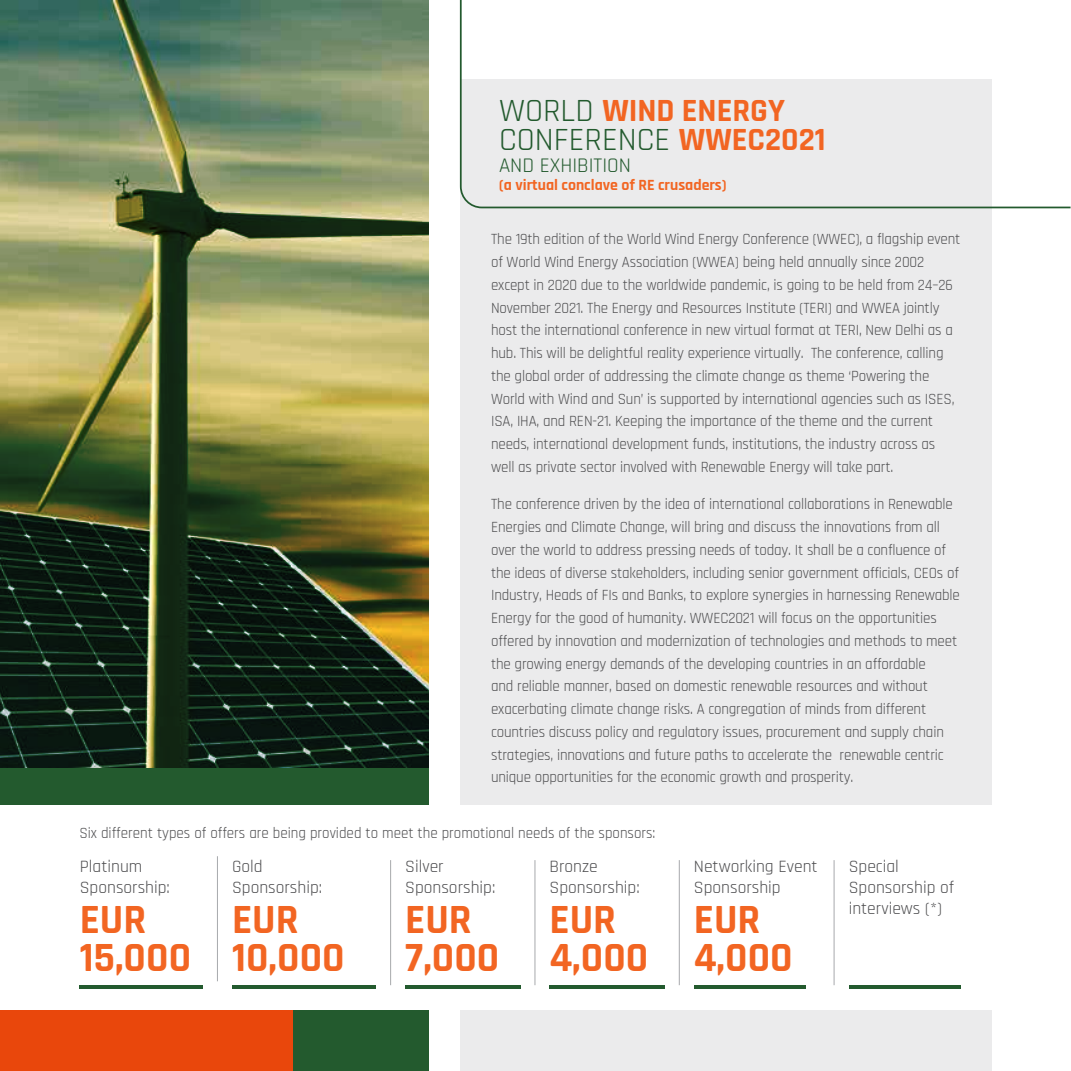
<style>
.page{position:relative;width:1071px;height:1071px;background:#fff}
.page>*{position:absolute;margin:0;border:0;box-sizing:border-box;transform-origin:0 0}
.t1{font:700 42px/38.1px "Rajdhani";color:#f26522}
.t2{font:700 32.73px/29.4px "Rajdhani";color:#f26522}
.t3{font:21px "Rajdhani";color:#235a2e}
.t4{font:17.5px/21px "Rajdhani";color:#4d4d4f}
.t5{font:15.75px/22.8px "Rajdhani";letter-spacing:-.01em;color:#4d4d4f;scale:.95 1}
.t6{font:700 15.75px "Rajdhani";color:#f26522}
.s1{font-weight:400;color:#235a2e}
</style>
<div class="page">
<div style="left:460px;top:79px;width:532px;height:992px;background:#ebebec"></div>
<svg style="left:459px;top:0;width:612px;height:209px"></svg>
<img style="left:0;top:0;width:429px;height:1071px">
<div style="left:0;top:805px;width:1071px;height:205px;background:#fff"></div>
<hr style="left:217px;top:856px;width:1px;height:125px;background:#a7a9ac">
<hr style="left:390px;top:860px;width:1px;height:125px;background:#a7a9ac">
<hr style="left:535px;top:860px;width:1px;height:125px;background:#a7a9ac">
<hr style="left:834px;top:860px;width:1px;height:125px;background:#a7a9ac">
<hr style="left:679px;top:860px;width:1px;height:125px;background:#a7a9ac">
<hr style="left:405px;top:985px;width:115px;height:4px;background:#235a2e">
<hr style="left:550px;top:985px;width:115px;height:4px;background:#235a2e">
<hr style="left:694px;top:985px;width:112px;height:4px;background:#235a2e">
<hr style="left:849px;top:985px;width:111px;height:4px;background:#235a2e">
<hr style="left:232px;top:985px;width:144px;height:4px;background:#235a2e">
<hr style="left:80px;top:985px;width:123px;height:4px;background:#235a2e">
<h2 class="t2" style="left:499px;top:96px;width:328px"><span class="s1">WORLD</span> WIND ENERGY<br><span class="s1">CONFERENCE</span> WWEC2021</h2>
<h3 class="t3" style="left:499px;top:154px;width:133px">AND EXHIBITION</h3>
<p class="t6" style="left:499px;top:175px;width:229px">(a virtual conclave of RE crusaders)</p>
<p class="t5" style="left:491px;top:228px;width:496px">The 19th edition of the World Wind Energy Conference (WWEC), a flagship event of World Wind Energy Association (WWEA) being held annually since 2002 except in 2020 due to the worldwide pandemic, is going to be held from 24–26<br>November 2021. The Energy and Resources Institute (TERI) and WWEA jointly host the international conference in new virtual format at TERI, New Delhi as a hub. This will be delightful reality experience virtually. The conference, calling the global order of addressing the climate change as theme ‘Powering the World with Wind and Sun’ is supported by international agencies such as ISES, ISA, IHA, and REN-21. Keeping the importance of the theme and the current needs, international development funds, institutions, the industry across as well as private sector involved with Renewable Energy will take part.</p>
<p class="t5" style="left:491px;top:493px;width:495px">The conference driven by the idea of international collaborations in Renewable Energies and Climate Change, will bring and discuss the innovations from all over the world to address pressing needs of today. It shall be a confluence of the ideas of diverse stakeholders, including senior government officials, CEOs of Industry, Heads of FIs and Banks, to explore synergies in harnessing Renewable Energy for the good of humanity. WWEC2021 will focus on the opportunities offered by innovation and modernization of technologies and methods to meet the growing energy demands of the developing countries in an affordable<br>and reliable manner, based on domestic renewable resources and without exacerbating climate change risks. A congregation of minds from different countries discuss policy and regulatory issues, procurement and supply chain strategies, innovations and future paths to accelerate the renewable centric unique opportunities for the economic growth and prosperity.</p>
<p class="t5" style="left:79px;top:822px;width:608px">Six different types of offers are being provided to meet the promotional needs of the sponsors:</p>
<p class="t4" style="left:80px;top:857px;width:92px">Platinum<br>Sponsorship:</p>
<h1 class="t1" style="left:80px;top:901px;width:113px">EUR<br>15,000</h1>
<p class="t4" style="left:232px;top:857px;width:92px">Gold<br>Sponsorship:</p>
<h1 class="t1" style="left:232px;top:901px;width:114px">EUR<br>10,000</h1>
<p class="t4" style="left:405px;top:857px;width:92px">Silver<br>Sponsorship:</p>
<h1 class="t1" style="left:405px;top:901px;width:96px">EUR<br>7,000</h1>
<p class="t4" style="left:550px;top:857px;width:92px">Bronze<br>Sponsorship:</p>
<h1 class="t1" style="left:550px;top:901px;width:100px">EUR<br>4,000</h1>
<p class="t4" style="left:694px;top:857px;width:125px">Networking Event<br>Sponsorship</p>
<h1 class="t1" style="left:694px;top:901px;width:100px">EUR<br>4,000</h1>
<p class="t4" style="left:849px;top:857px;width:107px">Special<br>Sponsorship of interviews (*)</p>
</div>
